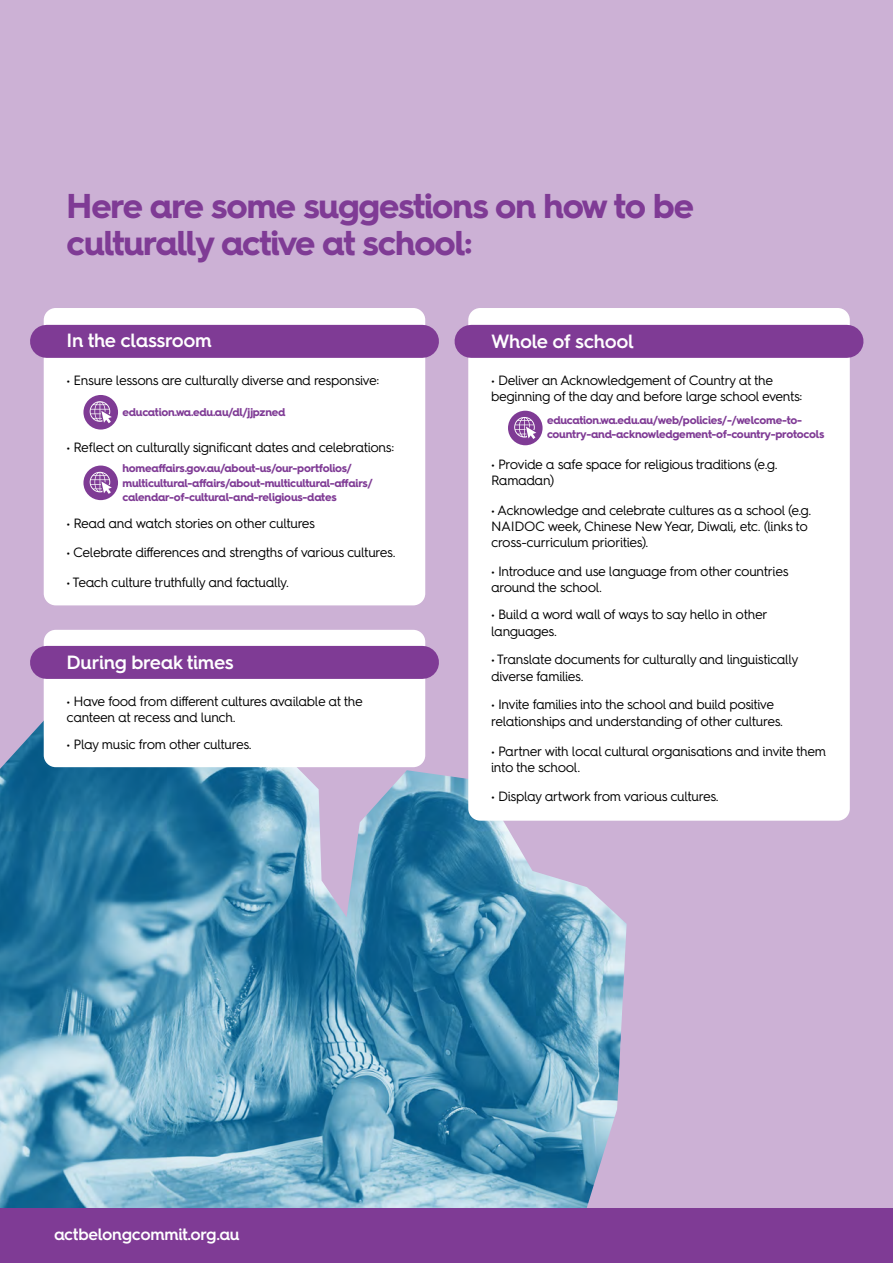
<style>
.page{position:relative;width:893px;height:1263px;background:#ccb1d5}
.page>*{position:absolute;margin:0;border:0;box-sizing:border-box;transform-origin:0 0}
.t1{font:700 34.5px/37.3px "Hurme Geometric Sans 4";letter-spacing:-.035em;color:#7f3b95}
.t2{font:600 19.2px "Hurme Geometric Sans 4";letter-spacing:-.02em;color:#fff}
.t3{font:600 16.5px "Hurme Geometric Sans 4";letter-spacing:-.02em;color:#fff}
.t4{font:13.5px/16.2px "Hurme Geometric Sans 4";letter-spacing:-.03em;color:#000}
.t5{font:700 11.25px/14.4px "Hurme Geometric Sans 4";letter-spacing:-.025em;color:#7f3b95}
</style>
<div class="page">
<img style="left:0;top:705px;width:627px;height:504px">
<div style="left:468px;top:308px;width:382px;height:513px;background:#fff;border-radius:12px"></div>
<div style="left:471px;top:325px;width:376px;height:33px;background:#7f3b95"></div>
<div style="left:508px;top:411px;width:35px;height:34px;background:#7f3b95;border-radius:50%"></div>
<svg style="left:514px;top:417px;width:22px;height:22px"></svg>
<div style="left:0;top:1209px;width:893px;height:54px;background:#7f3b95"></div>
<div style="left:44px;top:630px;width:381px;height:137px;background:#fff;border-radius:12px"></div>
<div style="left:44px;top:308px;width:381px;height:297px;background:#fff;border-radius:12px"></div>
<div style="left:46px;top:646px;width:376px;height:33px;background:#7f3b95"></div>
<div style="left:83px;top:465px;width:35px;height:35px;background:#7f3b95;border-radius:50%"></div>
<svg style="left:90px;top:472px;width:22px;height:22px"></svg>
<div style="left:46px;top:325px;width:376px;height:33px;background:#7f3b95"></div>
<div style="left:83px;top:395px;width:35px;height:35px;background:#7f3b95;border-radius:50%"></div>
<svg style="left:90px;top:401px;width:22px;height:22px"></svg>
<h1 class="t1" style="left:67px;top:187px;width:629px">Here are some suggestions on how to be culturally active at school:</h1>
<h2 class="t2" style="left:67px;top:327px;width:147px">In the classroom</h2>
<p class="t4" style="left:67px;top:372px;width:314px">• Ensure lessons are culturally diverse and responsive:</p>
<p class="t5" style="left:122px;top:405px;width:165px">education.wa.edu.au/dl/jjpzned</p>
<p class="t4" style="left:67px;top:439px;width:329px">• Reflect on culturally significant dates and celebrations:</p>
<p class="t5" style="left:122px;top:461px;width:252px">homeaffairs.gov.au/about-us/our-portfolios/ multicultural-affairs/about-multicultural-affairs/ calendar-of-cultural-and-religious-dates</p>
<p class="t4" style="left:67px;top:515px;width:250px">• Read and watch stories on other cultures</p>
<p class="t4" style="left:67px;top:544px;width:330px">• Celebrate differences and strengths of various cultures.</p>
<p class="t4" style="left:67px;top:574px;width:224px">• Teach culture truthfully and factually.</p>
<h2 class="t2" style="left:67px;top:648px;width:169px">During break times</h2>
<p class="t4" style="left:67px;top:693px;width:298px">• Have food from different cultures available at the canteen at recess and lunch.</p>
<p class="t4" style="left:67px;top:736px;width:187px">• Play music from other cultures.</p>
<h2 class="t2" style="left:491px;top:327px;width:144px">Whole of school</h2>
<p class="t4" style="left:491px;top:372px;width:313px">• Deliver an Acknowledgement of Country at the beginning of the day and before large school events:</p>
<p class="t5" style="left:547px;top:412px;width:279px">education.wa.edu.au/web/policies/-/welcome-to&shy;country-and-acknowledgement-of-country-protocols</p>
<p class="t4" style="left:491px;top:455px;width:288px">• Provide a safe space for religious traditions (e.g.<br>Ramadan)</p>
<p class="t4" style="left:491px;top:502px;width:322px">• Acknowledge and celebrate cultures as a school (e.g.<br>NAIDOC week, Chinese New Year, Diwali, etc. (links to cross-curriculum priorities).</p>
<p class="t4" style="left:491px;top:562px;width:299px">• Introduce and use language from other countries around the school.</p>
<p class="t4" style="left:491px;top:606px;width:278px">• Build a word wall of ways to say hello in other languages.</p>
<p class="t4" style="left:491px;top:651px;width:309px">• Translate documents for culturally and linguistically diverse families.</p>
<p class="t4" style="left:491px;top:696px;width:293px">• Invite families into the school and build positive relationships and understanding of other cultures.</p>
<p class="t4" style="left:491px;top:742px;width:337px">• Partner with local cultural organisations and invite them into the school.</p>
<p class="t4" style="left:491px;top:787px;width:229px">• Display artwork from various cultures.</p>
<p class="t3" style="left:54px;top:1223px;width:187px">actbelongcommit.org.au</p>
</div>
